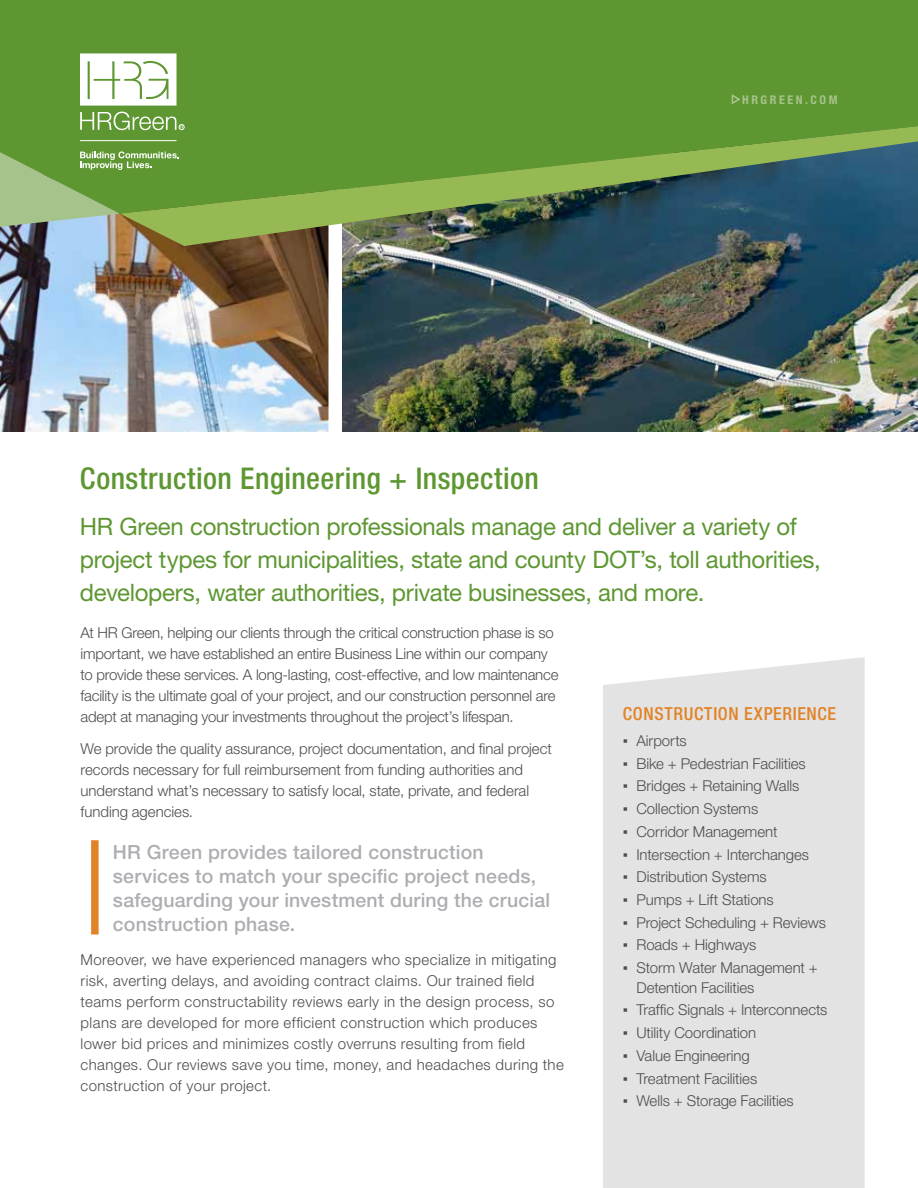
<style>
.page{position:relative;width:918px;height:1188px;background:#fff}
.page>*{position:absolute;margin:0;border:0;box-sizing:border-box;transform-origin:0 0}
.t1{font:500 condensed 30px "Helvetica Neue LT Std";letter-spacing:.015em;color:#5e9732}
.t2{font:24px/33px "Helvetica Neue LT Std";letter-spacing:-.015em;color:#5e9732}
.t3{font:500 19.5px/24px "Helvetica Neue LT Std";letter-spacing:.01em;color:#acaeb1}
.t4{font:500 condensed 18px "Helvetica Neue LT Std";letter-spacing:.035em;color:#e18327}
.t5{font:300 15px/21px "Helvetica Neue LT Std";letter-spacing:-.005em;color:#4d4d4f}
.t6{font:300 15px/21px "Helvetica Neue LT Std";letter-spacing:.025em;color:#4d4d4f}
.t7{font:700 condensed 12px "Helvetica Neue LT Std";letter-spacing:.215em;color:#a6c38a}
.s1{font-family:"Arial";font-weight:400}
</style>
<div class="page">
<div style="left:603px;top:657px;width:262px;height:531px;background:#e4e3e3"></div>
<img style="left:0;top:227px;width:328px;height:205px">
<img style="left:342px;top:246px;width:576px;height:186px">
<img style="left:120px;top:214px;width:798px;height:32px">
<svg style="left:0;top:0;width:918px;height:214px;background:#5d923a"></svg>
<svg style="left:80px;top:53px;width:97px;height:53px"></svg>
<svg style="left:80px;top:112px;width:104px;height:18px;background:#85b064"></svg>
<svg style="left:0;top:151px;width:179px;height:76px;background:#82ab60"></svg>
<hr style="left:80px;top:140px;width:96px;height:1px;background:#fff">
<div style="left:91px;top:840px;width:8px;height:95px;background:#e18327"></div>
<svg style="left:732px;top:95px;width:8px;height:8px"></svg>
<p class="t7" style="left:742px;top:92px;width:97px">HRGREEN.COM</p>
<h1 class="t1" style="left:80px;top:460px;width:460px">Construction Engineering + Inspection</h1>
<h2 class="t2" style="left:80px;top:510px;width:742px">HR Green construction professionals manage and deliver a variety of project types for municipalities, state and county DOT’s, toll authorities, developers, water authorities, private businesses, and more.</h2>
<p class="t5" style="left:81px;top:622px;width:479px">At HR Green, helping our clients through the critical construction phase is so important, we have established an entire Business Line within our company to provide these services. A long-lasting, cost-effective, and low maintenance facility is the ultimate goal of your project, and our construction personnel are adept at managing your investments throughout the project’s lifespan.</p>
<p class="t5" style="left:81px;top:738px;width:473px">We provide the quality assurance, project documentation, and final project records necessary for full reimbursement from funding authorities and understand what’s necessary to satisfy local, state, private, and federal funding agencies.</p>
<p class="t4" style="left:623px;top:702px;width:215px">CONSTRUCTION EXPERIENCE</p>
<p class="t5" style="left:623px;top:730px;width:65px"><span class="s1">▪</span> Airports</p>
<p class="t5" style="left:623px;top:752px;width:184px"><span class="s1">▪</span> Bike + Pedestrian Facilities</p>
<p class="t5" style="left:623px;top:775px;width:178px"><span class="s1">▪</span> Bridges + Retaining Walls</p>
<p class="t5" style="left:623px;top:798px;width:137px"><span class="s1">▪</span> Collection Systems</p>
<p class="t5" style="left:623px;top:821px;width:156px"><span class="s1">▪</span> Corridor Management</p>
<p class="t5" style="left:623px;top:843px;width:188px"><span class="s1">▪</span> Intersection + Interchanges</p>
<p class="t5" style="left:623px;top:866px;width:145px"><span class="s1">▪</span> Distribution Systems</p>
<p class="t5" style="left:623px;top:889px;width:152px"><span class="s1">▪</span> Pumps + Lift Stations</p>
<p class="t5" style="left:623px;top:912px;width:205px"><span class="s1">▪</span> Project Scheduling + Reviews</p>
<p class="t5" style="left:623px;top:934px;width:135px"><span class="s1">▪</span> Roads + Highways</p>
<p class="t5" style="left:636px;top:958px;width:183px;line-height:19.5px;text-indent:-14px"><span class="s1">▪</span> Storm Water Management +<br>Detention Facilities</p>
<p class="t5" style="left:623px;top:999px;width:206px"><span class="s1">▪</span> Traffic Signals + Interconnects</p>
<p class="t5" style="left:623px;top:1022px;width:135px"><span class="s1">▪</span> Utility Coordination</p>
<p class="t5" style="left:623px;top:1045px;width:128px"><span class="s1">▪</span> Value Engineering</p>
<p class="t5" style="left:623px;top:1068px;width:136px"><span class="s1">▪</span> Treatment Facilities</p>
<p class="t5" style="left:623px;top:1090px;width:172px"><span class="s1">▪</span> Wells + Storage Facilities</p>
<h3 class="t3" style="left:113px;top:840px;width:439px">HR Green provides tailored construction services to match your specific project needs, safeguarding your investment during the crucial construction phase.</h3>
<p class="t6" style="left:81px;top:948px;width:485px">Moreover, we have experienced managers who specialize in mitigating risk, averting delays, and avoiding contract claims. Our trained field teams perform constructability reviews early in the design process, so plans are developed for more efficient construction which produces lower bid prices and minimizes costly overruns resulting from field changes. Our reviews save you time, money, and headaches during the construction of your project.</p>
</div>
